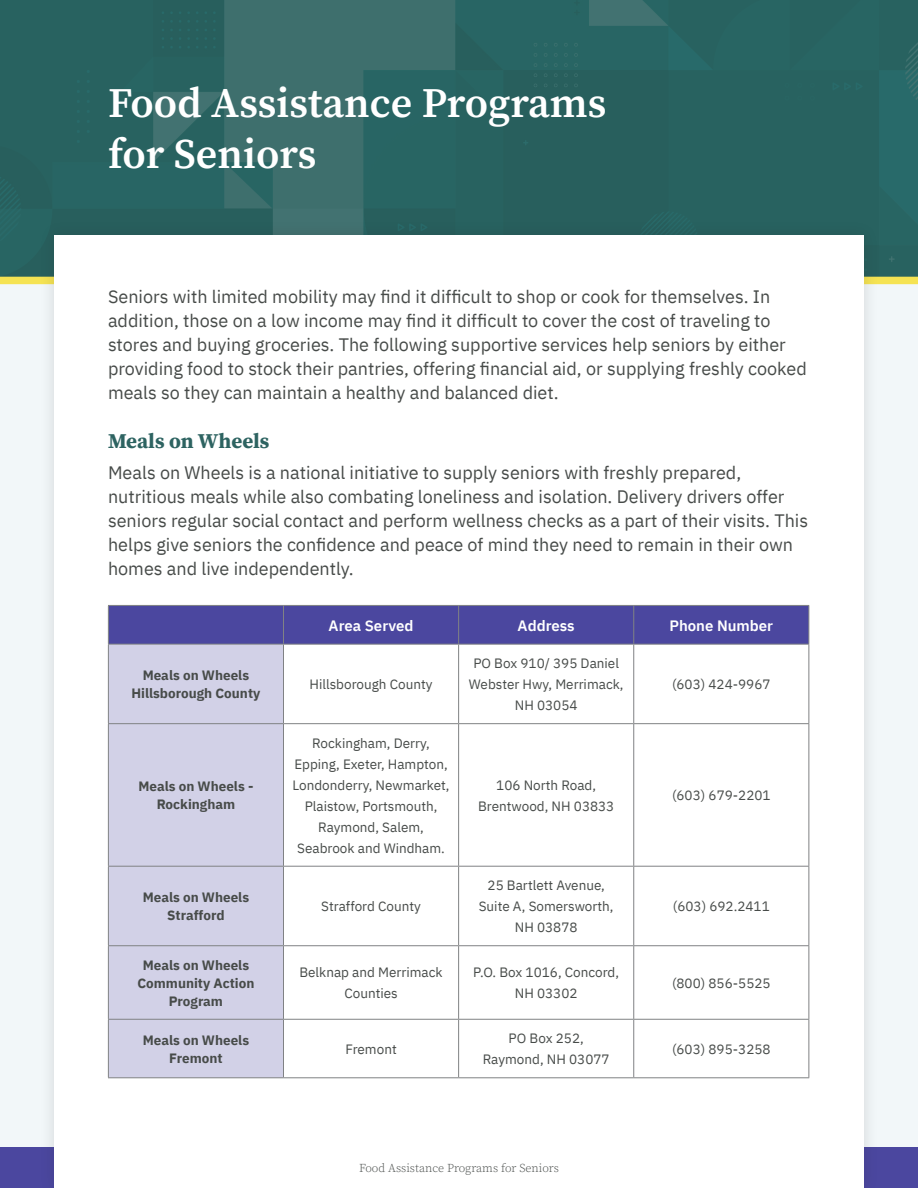
<style>
.page{position:relative;width:918px;height:1188px;background:#f2f7f9}
.page>*{position:absolute;margin:0;border:0;box-sizing:border-box;transform-origin:0 0}
.t1{font:600 42px/50.4px "Source Serif Pro";color:#fff}
.t2{font:700 21px "Source Serif Pro";color:#2d6361}
.t3{font:18px/24px "IBM Plex Sans";color:#474b49}
.t4{font:600 15px "IBM Plex Sans";color:#fff}
.t5{font:13.5px/21px "IBM Plex Sans";color:#474b49;text-align:center}
.t6{font:700 13.5px/18px "IBM Plex Sans";color:#474b49;text-align:center}
.t7{font:300 12px "Source Serif Pro";color:#474b49}
</style>
<div class="page">
<svg style="left:0;top:0;width:918px;height:277px;background:#2c6462"></svg>
<div style="left:0;top:277px;width:918px;height:7px;background:#f5e353"></div>
<div style="left:0;top:1148px;width:918px;height:40px;background:#4b479f"></div>
<div style="left:39px;top:220px;width:841px;height:968px;background:#231f20;opacity:.15"></div>
<div style="left:54px;top:235px;width:810px;height:953px;background:#fff"></div>
<div style="left:109px;top:606px;width:699px;height:38px;background:#4b479f"></div>
<div style="left:109px;top:645px;width:174px;height:432px;background:#d2d1e7"></div>
<hr style="left:283px;top:606px;width:1px;height:38px;background:#808284">
<hr style="left:458px;top:606px;width:1px;height:38px;background:#808284">
<hr style="left:633px;top:606px;width:1px;height:38px;background:#808284">
<hr style="left:458px;top:645px;width:1px;height:78px;background:#808284">
<hr style="left:633px;top:645px;width:1px;height:78px;background:#808284">
<hr style="left:108px;top:723px;width:176px;height:1px;background:#808284">
<hr style="left:284px;top:723px;width:175px;height:1px;background:#808284">
<hr style="left:459px;top:723px;width:175px;height:1px;background:#808284">
<hr style="left:458px;top:724px;width:1px;height:142px;background:#808284">
<hr style="left:634px;top:723px;width:175px;height:1px;background:#808284">
<hr style="left:633px;top:724px;width:1px;height:142px;background:#808284">
<hr style="left:108px;top:866px;width:176px;height:1px;background:#808284">
<hr style="left:284px;top:866px;width:175px;height:1px;background:#808284">
<hr style="left:459px;top:866px;width:175px;height:1px;background:#808284">
<hr style="left:458px;top:867px;width:1px;height:78px;background:#808284">
<hr style="left:634px;top:866px;width:175px;height:1px;background:#808284">
<hr style="left:633px;top:867px;width:1px;height:78px;background:#808284">
<hr style="left:108px;top:945px;width:176px;height:1px;background:#808284">
<hr style="left:284px;top:945px;width:175px;height:1px;background:#808284">
<hr style="left:459px;top:945px;width:175px;height:1px;background:#808284">
<hr style="left:458px;top:946px;width:1px;height:73px;background:#808284">
<hr style="left:634px;top:945px;width:175px;height:1px;background:#808284">
<hr style="left:633px;top:946px;width:1px;height:73px;background:#808284">
<hr style="left:108px;top:1019px;width:176px;height:1px;background:#808284">
<hr style="left:284px;top:1019px;width:175px;height:1px;background:#808284">
<hr style="left:459px;top:1019px;width:175px;height:1px;background:#808284">
<hr style="left:458px;top:1020px;width:1px;height:57px;background:#808284">
<hr style="left:634px;top:1019px;width:175px;height:1px;background:#808284">
<hr style="left:633px;top:1020px;width:1px;height:57px;background:#808284">
<hr style="left:808px;top:645px;width:1px;height:78px;background:#808284">
<hr style="left:808px;top:724px;width:1px;height:142px;background:#808284">
<hr style="left:808px;top:867px;width:1px;height:78px;background:#808284">
<hr style="left:808px;top:946px;width:1px;height:73px;background:#808284">
<hr style="left:808px;top:1020px;width:1px;height:57px;background:#808284">
<hr style="left:284px;top:1077px;width:175px;height:1px;background:#808284">
<hr style="left:459px;top:1077px;width:175px;height:1px;background:#808284">
<hr style="left:634px;top:1077px;width:175px;height:1px;background:#808284">
<hr style="left:108px;top:605px;width:176px;height:1px;background:#808284">
<hr style="left:108px;top:606px;width:1px;height:38px;background:#808284">
<hr style="left:284px;top:605px;width:175px;height:1px;background:#808284">
<hr style="left:459px;top:605px;width:175px;height:1px;background:#808284">
<hr style="left:634px;top:605px;width:175px;height:1px;background:#808284">
<hr style="left:808px;top:606px;width:1px;height:38px;background:#808284">
<hr style="left:284px;top:644px;width:175px;height:1px;background:#808284">
<hr style="left:459px;top:644px;width:175px;height:1px;background:#808284">
<hr style="left:634px;top:644px;width:175px;height:1px;background:#808284">
<hr style="left:108px;top:644px;width:176px;height:1px;background:#808284">
<hr style="left:108px;top:645px;width:1px;height:78px;background:#808284">
<hr style="left:283px;top:645px;width:1px;height:78px;background:#808284">
<hr style="left:108px;top:724px;width:1px;height:142px;background:#808284">
<hr style="left:283px;top:724px;width:1px;height:142px;background:#808284">
<hr style="left:108px;top:867px;width:1px;height:78px;background:#808284">
<hr style="left:283px;top:867px;width:1px;height:78px;background:#808284">
<hr style="left:108px;top:946px;width:1px;height:73px;background:#808284">
<hr style="left:283px;top:946px;width:1px;height:73px;background:#808284">
<hr style="left:108px;top:1020px;width:1px;height:57px;background:#808284">
<hr style="left:283px;top:1020px;width:1px;height:57px;background:#808284">
<hr style="left:108px;top:1077px;width:176px;height:1px;background:#808284">
<h1 class="t1" style="left:108px;top:78px;width:500px">Food Assistance Programs for Seniors</h1>
<p class="t3" style="left:108px;top:284px;width:700px">Seniors with limited mobility may find it difficult to shop or cook for themselves. In addition, those on a low income may find it difficult to cover the cost of traveling to stores and buying groceries. The following supportive services help seniors by either providing food to stock their pantries, offering financial aid, or supplying freshly cooked meals so they can maintain a healthy and balanced diet.</p>
<p class="t2" style="left:108px;top:427px;width:163px">Meals on Wheels</p>
<p class="t3" style="left:108px;top:459px;width:702px">Meals on Wheels is a national initiative to supply seniors with freshly prepared, nutritious meals while also combating loneliness and isolation. Delivery drivers offer seniors regular social contact and perform wellness checks as a part of their visits. This helps give seniors the confidence and peace of mind they need to remain in their own homes and live independently.</p>
<p class="t4" style="left:329px;top:614px;width:86px">Area Served</p>
<p class="t4" style="left:518px;top:614px;width:59px">Address</p>
<p class="t4" style="left:669px;top:614px;width:105px">Phone Number</p>
<p class="t6" style="left:131px;top:665px;width:130px">Meals on Wheels<br>Hillsborough County</p>
<p class="t5" style="left:310px;top:673px;width:125px">Hillsborough County</p>
<p class="t6" style="left:138px;top:776px;width:117px">Meals on Wheels -<br>Rockingham</p>
<p class="t5" style="left:293px;top:731px;width:158px">Rockingham, Derry,<br>Epping, Exeter, Hampton,<br>Londonderry, Newmarket,<br>Plaistow, Portsmouth,<br>Raymond, Salem,<br>Seabrook and Windham.</p>
<p class="t6" style="left:143px;top:887px;width:108px">Meals on Wheels<br>Strafford</p>
<p class="t5" style="left:321px;top:895px;width:101px">Strafford County</p>
<p class="t5" style="left:469px;top:652px;width:156px">PO Box 910/ 395 Daniel<br>Webster Hwy, Merrimack,<br>NH 03054</p>
<p class="t5" style="left:672px;top:673px;width:100px">(603) 424-9967</p>
<p class="t5" style="left:478px;top:773px;width:138px">106 North Road,<br>Brentwood, NH 03833</p>
<p class="t5" style="left:672px;top:784px;width:100px">(603) 679-2201</p>
<p class="t5" style="left:479px;top:874px;width:136px">25 Bartlett Avenue,<br>Suite A, Somersworth,<br>NH 03878</p>
<p class="t5" style="left:673px;top:895px;width:98px">(603) 692.2411</p>
<p class="t6" style="left:137px;top:955px;width:118px">Meals on Wheels<br>Community Action<br>Program</p>
<p class="t5" style="left:299px;top:961px;width:145px">Belknap and Merrimack<br>Counties</p>
<p class="t5" style="left:473px;top:961px;width:147px">P.O. Box 1016, Concord,<br>NH 03302</p>
<p class="t5" style="left:672px;top:971px;width:100px">(800) 856-5525</p>
<p class="t6" style="left:143px;top:1030px;width:108px">Meals on Wheels<br>Fremont</p>
<p class="t5" style="left:345px;top:1037px;width:53px">Fremont</p>
<p class="t5" style="left:483px;top:1027px;width:128px">PO Box 252,<br>Raymond, NH 03077</p>
<p class="t5" style="left:672px;top:1037px;width:100px">(603) 895-3258</p>
<p class="t7" style="left:359px;top:1160px;width:201px">Food Assistance Programs for Seniors</p>
</div>
